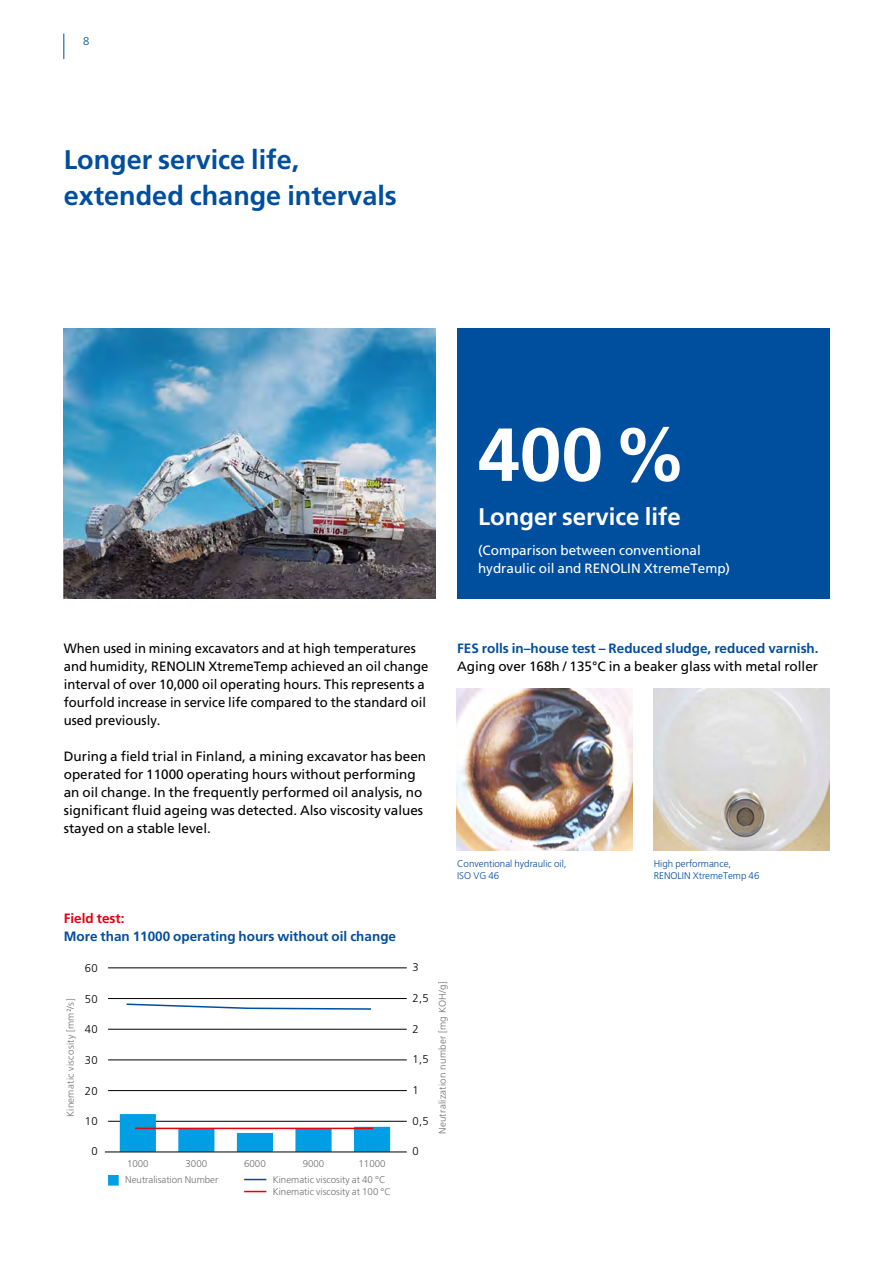
<style>
.page{position:relative;width:893px;height:1263px;background:#fff}
.page>*{position:absolute;margin:0;border:0;box-sizing:border-box;transform-origin:0 0}
.t1{font:700 75px "Frutiger LT Std";color:#fff}
.t2{font:700 27px/36px "Frutiger LT Std";color:#004e9e}
.t3{font:700 24px "Frutiger LT Std";color:#fff}
.t4{font:13.5px/18px "Frutiger LT Std";color:#000}
.t5{font:700 13.5px "Frutiger LT Std";color:#004e9e}
.t6{font:13.5px/18px "Frutiger LT Std";color:#fff}
.t7{font:700 13.5px "Frutiger LT Std";color:#e3000f}
.t8{font:300 11.25px "Frutiger LT Std";letter-spacing:.03em;color:#000}
.t9{font:300 11.25px "Frutiger LT Std";color:#004e9e}
.t10{font:300 9.75px/12px "Frutiger LT Std";color:#6f6f6e}
.t11{font:300 9.75px/12px "Frutiger LT Std";color:#004e9e}
.t12{font:300 9.75px "Frutiger LT Std";letter-spacing:.03em;color:#6f6f6e}
</style>
<div class="page">
<img style="left:63px;top:329px;width:373px;height:270px">
<img style="left:457px;top:689px;width:175px;height:162px">
<img style="left:653px;top:689px;width:176px;height:162px">
<svg style="left:63px;top:34px;width:1px;height:25px"></svg>
<div style="left:457px;top:329px;width:372px;height:270px;background:#004e9e"></div>
<hr style="left:108px;top:967px;width:299px;height:1px;background:#000">
<hr style="left:108px;top:998px;width:299px;height:1px;background:#000">
<hr style="left:108px;top:1029px;width:299px;height:1px;background:#000">
<hr style="left:108px;top:1060px;width:299px;height:1px;background:#000">
<hr style="left:108px;top:1090px;width:299px;height:1px;background:#000">
<hr style="left:108px;top:1121px;width:299px;height:1px;background:#000">
<div style="left:120px;top:1114px;width:36px;height:38px;background:#009ee3"></div>
<div style="left:178px;top:1128px;width:36px;height:24px;background:#009ee3"></div>
<div style="left:237px;top:1133px;width:36px;height:19px;background:#009ee3"></div>
<div style="left:295px;top:1128px;width:37px;height:24px;background:#009ee3"></div>
<div style="left:354px;top:1127px;width:36px;height:25px;background:#009ee3"></div>
<hr style="left:105px;top:1152px;width:302px;height:1px;background:#000">
<hr style="left:135px;top:1128px;width:238px;height:1px;background:#e3000f">
<svg style="left:126px;top:1003px;width:245px;height:7px"></svg>
<div style="left:108px;top:1175px;width:11px;height:10px;background:#009ee3"></div>
<svg style="left:244px;top:1179px;width:22px;height:1px"></svg>
<svg style="left:244px;top:1191px;width:22px;height:1px"></svg>
<p class="t9" style="left:83px;top:34px;width:8px">8</p>
<h2 class="t2" style="left:64px;top:142px;width:335px">Longer service life, extended change intervals</h2>
<h1 class="t1" style="left:478px;top:411px;width:211px">400%</h1>
<h3 class="t3" style="left:478px;top:503px;width:204px">Longer service life</h3>
<p class="t6" style="left:478px;top:542px;width:254px">(Comparison between conventional hydraulic oil and RENOLIN XtremeTemp)</p>
<p class="t4" style="left:64px;top:639px;width:366px">When used in mining excavators and at high temperatures and humidity, RENOLIN XtremeTemp achieved an oil change interval of over 10,000 oil operating hours. This represents a fourfold increase in service life compared to the standard oil used previously.</p>
<p class="t4" style="left:64px;top:747px;width:364px">During a field trial in Finland, a mining excavator has been operated for 11000 operating hours without performing an oil change. In the frequently performed oil analysis, no significant fluid ageing was detected. Also viscosity values stayed on a stable level.</p>
<p class="t5" style="left:457px;top:640px;width:363px">FES rolls in–house test – Reduced sludge, reduced varnish.</p>
<p class="t4" style="left:457px;top:657px;width:362px">Aging over 168h / 135°C in a beaker glass with metal roller</p>
<p class="t11" style="left:457px;top:857px;width:111px">Conventional hydraulic oil,<br>ISO VG 46</p>
<p class="t11" style="left:654px;top:857px;width:107px">High performance,<br>RENOLIN XtremeTemp 46</p>
<p class="t7" style="left:64px;top:910px;width:62px">Field test:</p>
<p class="t5" style="left:64px;top:928px;width:334px">More than 11000 operating hours without oil change</p>
<p class="t12" style="left:65px;top:1117px;width:120px;rotate:-90deg">Kinematic viscosity [mm²/s]</p>
<p class="t8" style="left:85px;top:962px;width:14px">60</p>
<p class="t8" style="left:412px;top:961px;width:8px">3</p>
<p class="t8" style="left:85px;top:992px;width:14px">50</p>
<p class="t8" style="left:412px;top:992px;width:18px">2,5</p>
<p class="t8" style="left:85px;top:1023px;width:14px">40</p>
<p class="t8" style="left:412px;top:1022px;width:8px">2</p>
<p class="t8" style="left:85px;top:1054px;width:14px">30</p>
<p class="t8" style="left:412px;top:1053px;width:18px">1,5</p>
<p class="t8" style="left:85px;top:1085px;width:14px">20</p>
<p class="t8" style="left:412px;top:1084px;width:8px">1</p>
<p class="t8" style="left:85px;top:1115px;width:14px">10</p>
<p class="t8" style="left:412px;top:1114px;width:18px">0,5</p>
<p class="t8" style="left:92px;top:1145px;width:8px">0</p>
<p class="t8" style="left:412px;top:1145px;width:8px">0</p>
<p class="t10" style="left:127px;top:1158px;width:23px">1000</p>
<p class="t10" style="left:186px;top:1158px;width:23px">3000</p>
<p class="t10" style="left:244px;top:1158px;width:23px">6000</p>
<p class="t10" style="left:303px;top:1158px;width:23px">9000</p>
<p class="t10" style="left:358px;top:1158px;width:29px">11000</p>
<p class="t10" style="left:125px;top:1174px;width:95px">Neutralisation Number</p>
<p class="t10" style="left:273px;top:1174px;width:120px">Kinematic viscosity at 40 °C<br>Kinematic viscosity at 100 °C</p>
<p class="t12" style="left:437px;top:1134px;width:154px;rotate:-90deg">Neutralization number [mg KOH/g]</p>
</div>
